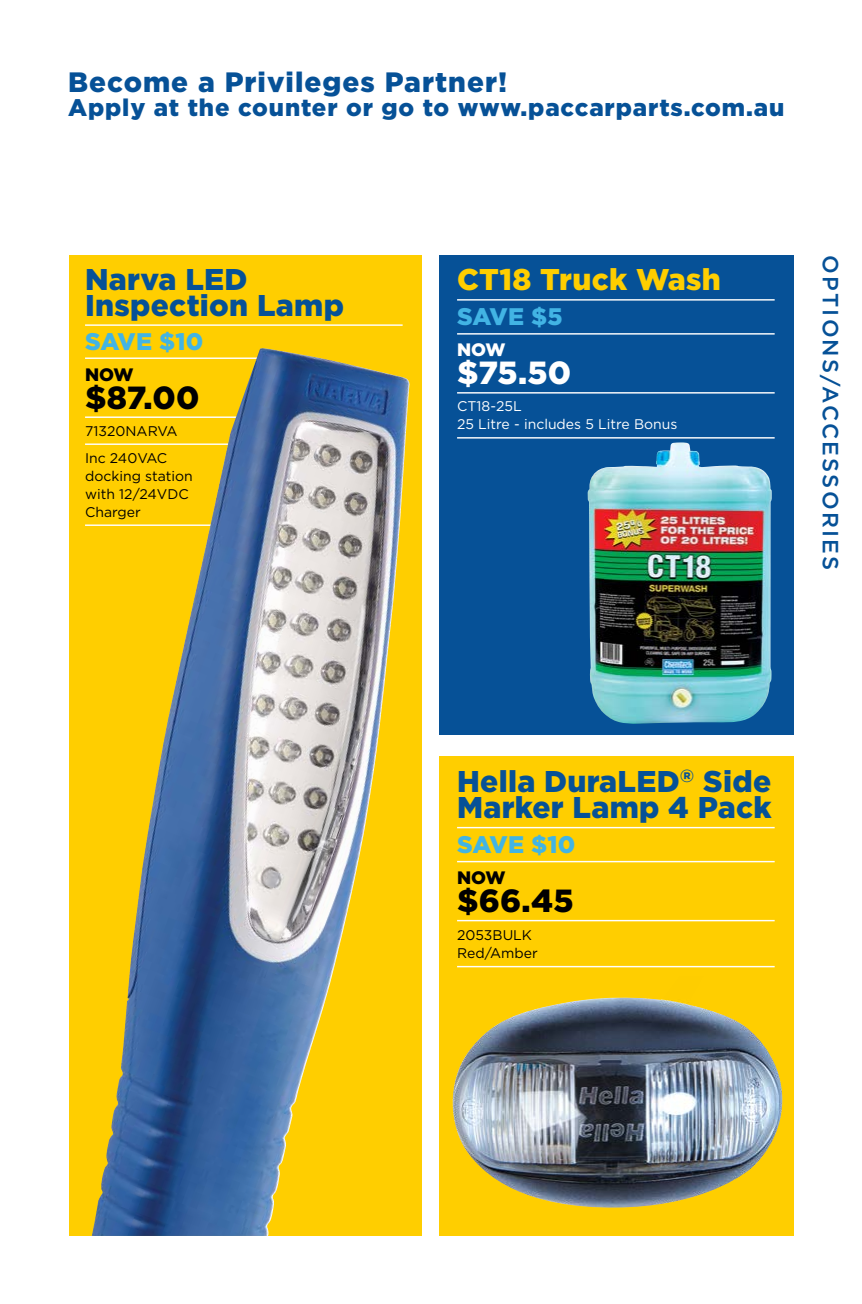
<style>
.page{position:relative;width:862px;height:1304px;background:#fff}
.page>*{position:absolute;margin:0;border:0;box-sizing:border-box;transform-origin:0 0}
.t1{font:900 32px "Gotham";letter-spacing:.01em;color:#000}
.t2{font:900 32px "Gotham";color:#fff}
.t3{font:900 30px/26px "Gotham";letter-spacing:.01em;color:#065197}
.t4{font:900 30px "Gotham";letter-spacing:.01em;color:#ffce00}
.t5{font:900 28px "Gotham";letter-spacing:.035em;color:#065197}
.t6{font:900 24px "Gotham";letter-spacing:.035em;color:#065197}
.t7{font:900 24px "Gotham";letter-spacing:-.005em;color:#42b4e4}
.t8{font:500 22px "Gotham";letter-spacing:.1em;color:#065197}
.t9{font:900 18px "Gotham";letter-spacing:-.02em;color:#000}
.t10{font:900 18px "Gotham";color:#fff}
.t11{font:14px/18px "Gotham";color:#000}
.t12{font:14px/18px "Gotham";color:#fff}
</style>
<div class="page">
<div style="left:439px;top:757px;width:355px;height:479px;background:#ffce00"></div>
<div style="left:439px;top:255px;width:355px;height:479px;background:#065197"></div>
<div style="left:69px;top:255px;width:352px;height:981px;background:#ffce00"></div>
<hr style="left:457px;top:299px;width:317px;height:2px;background:#fff">
<hr style="left:457px;top:333px;width:317px;height:2px;background:#fff">
<hr style="left:457px;top:392px;width:317px;height:2px;background:#fff">
<hr style="left:457px;top:437px;width:317px;height:2px;background:#fff">
<hr style="left:85px;top:324px;width:318px;height:2px;background:#fff">
<hr style="left:457px;top:827px;width:317px;height:1px;background:#fff">
<hr style="left:457px;top:861px;width:317px;height:1px;background:#fff">
<hr style="left:457px;top:920px;width:317px;height:1px;background:#fff">
<hr style="left:457px;top:966px;width:317px;height:1px;background:#fff">
<img style="left:588px;top:442px;width:184px;height:282px">
<img style="left:452px;top:997px;width:330px;height:211px">
<hr style="left:85px;top:357px;width:183px;height:2px;background:#fff">
<hr style="left:85px;top:416px;width:183px;height:2px;background:#fff">
<hr style="left:85px;top:443px;width:183px;height:2px;background:#fff">
<hr style="left:85px;top:524px;width:183px;height:2px;background:#fff">
<img style="left:92px;top:348px;width:318px;height:888px">
<h3 class="t5" style="left:68px;top:63px;width:440px">Become a Privileges Partner!</h3>
<h3 class="t6" style="left:68px;top:91px;width:718px">Apply at the counter or go to www.paccarparts.com.au</h3>
<h2 class="t3" style="left:85px;top:267px;width:260px">Narva LED<br>Inspection Lamp</h2>
<h3 class="t7" style="left:85px;top:325px;width:120px">SAVE $10</h3>
<p class="t9" style="left:85px;top:362px;width:50px">NOW</p>
<h1 class="t1" style="left:85px;top:375px;width:116px">$87.00</h1>
<p class="t11" style="left:85px;top:417px;width:94px;line-height:27px">71320NARVA<br>Inc 240VAC</p>
<p class="t11" style="left:85px;top:466px;width:109px">docking station with 12/24VDC<br>Charger</p>
<h2 class="t4" style="left:457px;top:259px;width:265px">CT18 Truck Wash</h2>
<h3 class="t7" style="left:457px;top:300px;width:107px">SAVE $5</h3>
<p class="t10" style="left:457px;top:337px;width:50px">NOW</p>
<h1 class="t2" style="left:457px;top:351px;width:116px">$75.50</h1>
<p class="t12" style="left:457px;top:397px;width:222px">CT18-25L<br>25 Litre - includes 5 Litre Bonus</p>
<h3 class="t8" style="left:845px;top:255px;width:316px;rotate:90deg">OPTIONS/ACCESSORIES</h3>
<h2 class="t3" style="left:457px;top:768px;width:316px">Hella DuraLED<sup>®</sup> Side<br>Marker Lamp 4 Pack</h2>
<h3 class="t7" style="left:457px;top:828px;width:120px">SAVE $10</h3>
<p class="t9" style="left:457px;top:865px;width:50px">NOW</p>
<h1 class="t1" style="left:457px;top:879px;width:118px">$66.45</h1>
<p class="t11" style="left:457px;top:926px;width:82px">2053BULK<br>Red/Amber</p>
</div>
